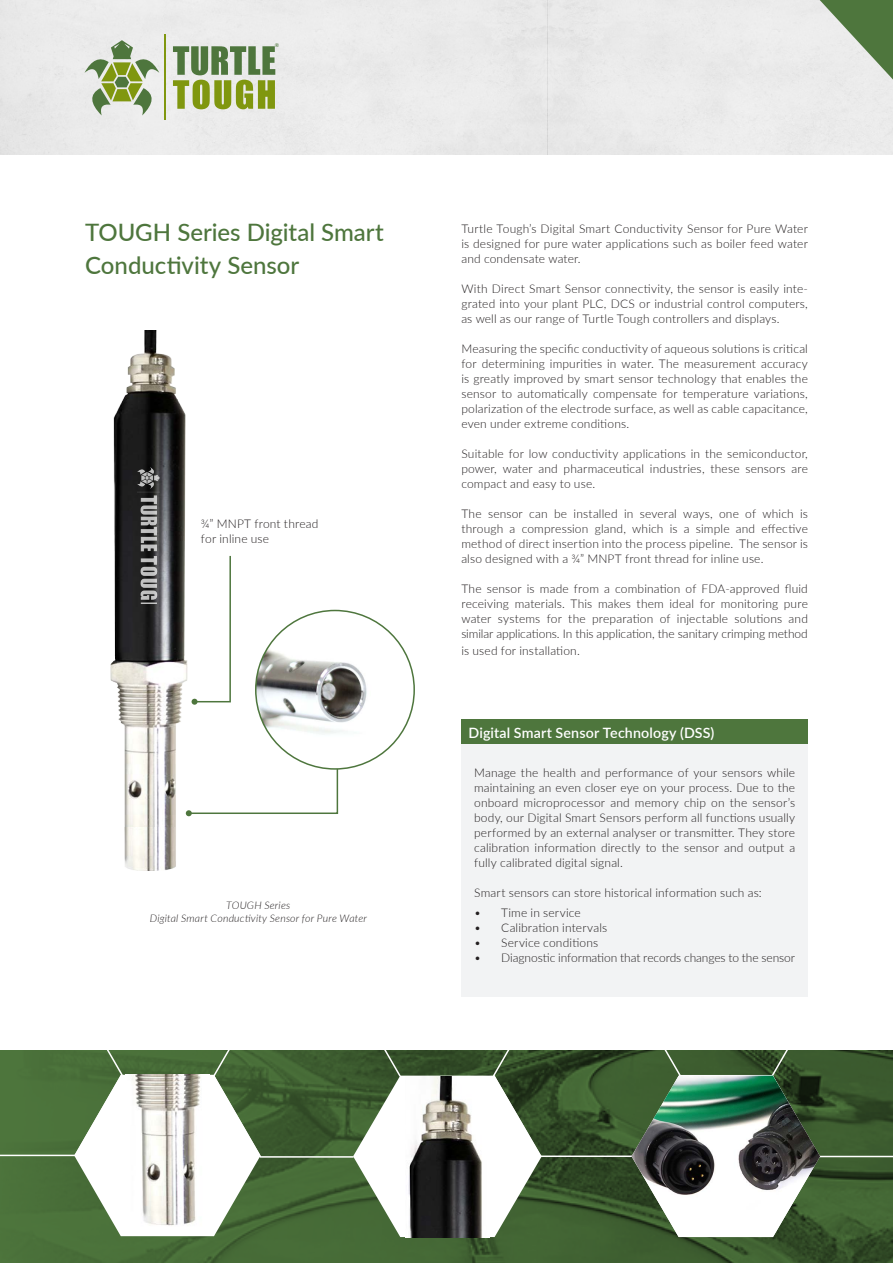
<style>
.page{position:relative;width:893px;height:1263px;background:#fff}
.page>*{position:absolute;margin:0;border:0;box-sizing:border-box;transform-origin:0 0}
.t1{font:500 24px/33px "Lato";color:#4e763d}
.Body{font:600 14.25px "Lato";letter-spacing:.01em;color:#fff}
.Body-2{font:300 12px/15px "Lato";letter-spacing:.01em;color:#231f20;text-align:justify}
.Body-3{font:300 12px "Lato";letter-spacing:-.01em;color:#231f20}
.Body-4{font:italic 300 10.5px/13.5px "Lato";letter-spacing:.02em;color:#231f20;text-align:center}
.t2{font:500 5.25px "Lato";color:#4e763d}
</style>
<div class="page">
<div style="left:0;top:0;width:893px;height:154px;background:#ebebeb"></div>
<hr style="left:164px;top:34px;width:1px;height:86px;background:#80970f">
<svg style="left:84px;top:40px;width:75px;height:76px"></svg>
<svg style="left:173px;top:46px;width:102px;height:63px"></svg>
<svg style="left:808px;top:0;width:85px;height:93px"></svg>
<svg style="left:192px;top:555px;width:147px;height:259px"></svg>
<img style="left:256px;top:610px;width:158px;height:159px;border-radius:79px">
<img style="left:110px;top:331px;width:82px;height:497px">
<img style="left:135px;top:467px;width:25px;height:136px">
<img style="left:124px;top:828px;width:52px;height:43px">
<svg style="left:0;top:1238px;width:893px;height:24px;fill:#446835"></svg>
<svg style="left:0;top:1050px;width:893px;height:188px"></svg>
<img style="left:631px;top:1075px;width:189px;height:162px">
<div style="left:461px;top:732px;width:347px;height:265px;background:#f2f3f4"></div>
<div style="left:461px;top:720px;width:347px;height:24px;background:#4e763d"></div>
<p class="t2" style="left:275px;top:41px;width:6px">®</p>
<p class="t1" style="left:85px;top:215px;width:300px">TOUGH Series Digital Smart<br>Conductivity Sensor</p>
<p class="Body-2" style="left:461px;top:221px;width:348px">Turtle Tough’s Digital Smart Conductivity Sensor for Pure Water is designed for pure water applications such as boiler feed water and condensate water.</p>
<p class="Body-2" style="left:461px;top:281px;width:348px">With Direct Smart Sensor connectivity, the sensor is easily inte&shy;grated into your plant PLC, DCS or industrial control computers, as well as our range of Turtle Tough controllers and displays.</p>
<p class="Body-2" style="left:461px;top:341px;width:348px">Measuring the specific conductivity of aqueous solutions is critical for determining impurities in water. The measurement accuracy is greatly improved by smart sensor technology that enables the sensor to automatically compensate for temperature variations, polarization of the electrode surface, as well as cable capacitance, even under extreme conditions.</p>
<p class="Body-2" style="left:461px;top:446px;width:348px">Suitable for low conductivity applications in the semiconductor, power, water and pharmaceutical industries, these sensors are compact and easy to use.</p>
<p class="Body-2" style="left:461px;top:506px;width:348px">The sensor can be installed in several ways, one of which is through a compression gland, which is a simple and effective method of direct insertion into the process pipeline. The sensor is also designed with a ¾” MNPT front thread for inline use.</p>
<p class="Body-2" style="left:461px;top:581px;width:348px">The sensor is made from a combination of FDA-approved fluid receiving materials. This makes them ideal for monitoring pure water systems for the preparation of injectable solutions and similar applications. In this application, the sanitary crimping method</p>
<p class="Body-2" style="left:461px;top:642px;width:120px">is used for installation.</p>
<p class="Body-2" style="left:201px;top:516px;width:119px">¾” MNPT front thread for inline use</p>
<p class="Body-4" style="left:150px;top:898px;width:219px">TOUGH Series<br>Digital Smart Conductivity Sensor for Pure Water</p>
<p class="Body" style="left:468px;top:722px;width:247px">Digital Smart Sensor Technology (DSS)</p>
<p class="Body-2" style="left:474px;top:765px;width:323px">Manage the health and performance of your sensors while maintaining an even closer eye on your process. Due to the onboard microprocessor and memory chip on the sensor’s body, our Digital Smart Sensors perform all functions usually performed by an external analyser or transmitter. They store calibration information directly to the sensor and output a fully calibrated digital signal.</p>
<p class="Body-2" style="left:474px;top:885px;width:289px">Smart sensors can store historical information such as:</p>
<p class="Body-2" style="left:474px;top:904px;width:108px">• Time in service</p>
<p class="Body-2" style="left:474px;top:919px;width:135px">• Calibration intervals</p>
<p class="Body-2" style="left:474px;top:934px;width:126px">• Service conditions</p>
<p class="Body-3" style="left:474px;top:949px;width:323px">• Diagnostic information that records changes to the sensor</p>
</div>
